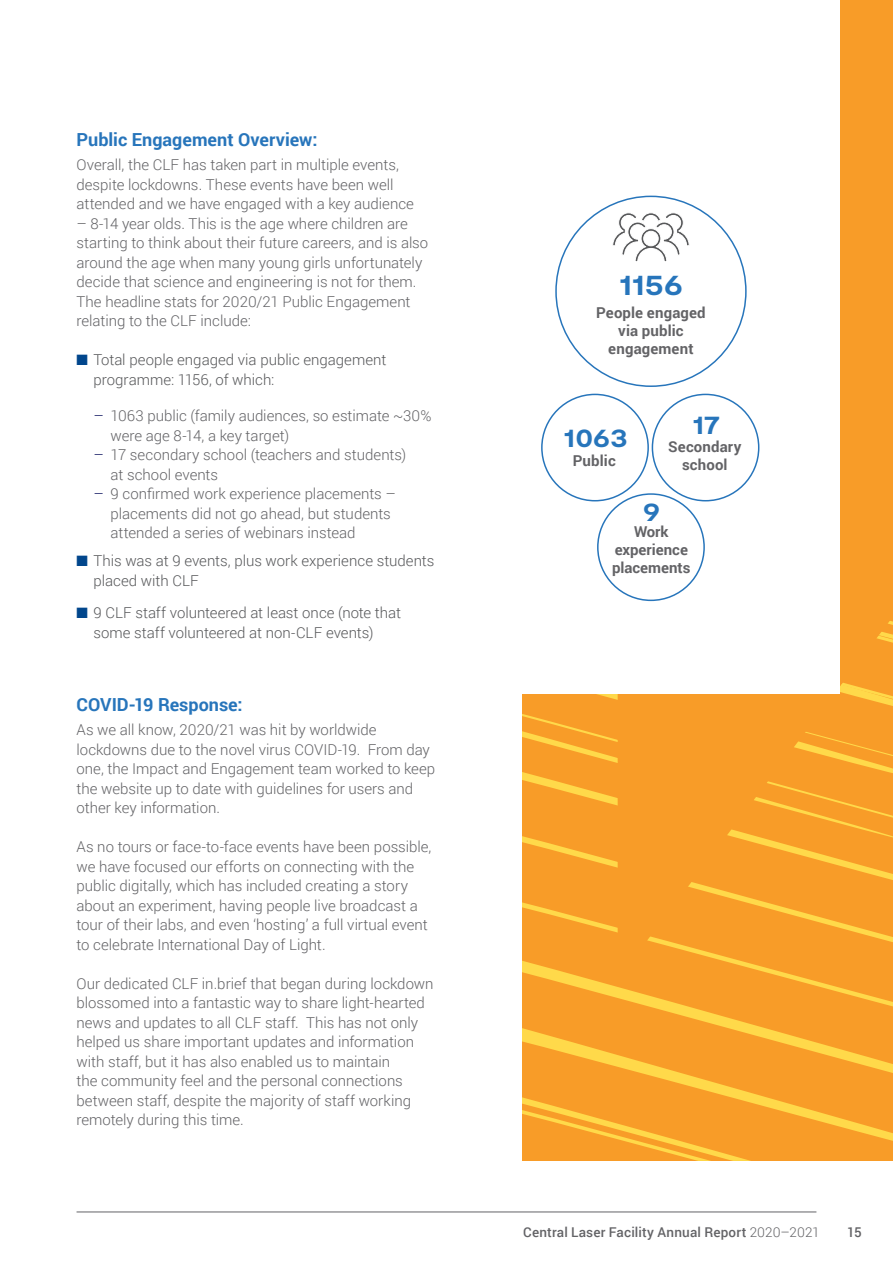
<style>
.page{position:relative;width:893px;height:1263px;background:#fff}
.page>*{position:absolute;margin:0;border:0;box-sizing:border-box;transform-origin:0 0}
.Body_Copy{font:700 expanded 30px "Moderat";color:#2775bb}
.Body_Copy-2{font:700 expanded 27px "Moderat";color:#2775bb}
.Sub_heading{font:700 18px "Roboto";color:#2775bb}
.Body_Copy-3{font:300 15px/19.5px "Roboto";color:#636366}
.t1{font:300 15px/19.5px "Roboto";color:#57585a}
.Body_Copy-4{font:700 15px/18px "Roboto";letter-spacing:.005em;color:#636366;text-align:center}
.t2{font:500 13.5px "Roboto";letter-spacing:.015em;color:#636366}
.s1{color:#01468c}
.s2{color:#141b64}
.s3{font-weight:300}
</style>
<div class="page">
<hr style="left:77px;top:1211px;width:739px;height:1px;background:#636366">
<svg style="left:522px;top:842px;width:371px;height:319px;background:#f8a32b"></svg>
<svg style="left:522px;top:737px;width:371px;height:105px;background:#f8a02a"></svg>
<svg style="left:522px;top:34px;width:371px;height:703px"></svg>
<p class="Sub_heading" style="left:77px;top:127px;width:242px">Public Engagement Overview:</p>
<p class="Body_Copy-3" style="left:77px;top:155px;width:339px">Overall, the CLF has taken part in multiple events, despite lockdowns. These events have been well attended and we have engaged with a key audience</p>
<p class="Body_Copy-3" style="left:77px;top:213px;width:353px">– 8-14 year olds. This is the age where children are starting to think about their future careers, and is also around the age when many young girls unfortunately decide that science and engineering is not for them.</p>
<p class="Body_Copy-3" style="left:77px;top:291px;width:335px">The headline stats for 2020/21 Public Engagement relating to the CLF include:</p>
<p class="t1" style="left:94px;top:350px;width:294px;text-indent:-17px"><span class="s1">■</span> Total people engaged via public engagement programme: 1156, of which:</p>
<p class="Body_Copy-3" style="left:111px;top:406px;width:322px;text-indent:-17px"><span class="s2">–</span> 1063 public (family audiences, so estimate ~30% were age 8-14, a key target)</p>
<p class="Body_Copy-3" style="left:111px;top:445px;width:297px;text-indent:-17px"><span class="s2">–</span> 17 secondary school (teachers and students) at school events</p>
<p class="Body_Copy-3" style="left:111px;top:484px;width:287px;text-indent:-17px"><span class="s2">–</span> 9 confirmed work experience placements – placements did not go ahead, but students attended a series of webinars instead</p>
<p class="t1" style="left:94px;top:551px;width:342px;text-indent:-17px"><span class="s1">■</span> This was at 9 events, plus work experience students placed with CLF</p>
<p class="t1" style="left:94px;top:602px;width:309px;text-indent:-17px"><span class="s1">■</span> 9 CLF staff volunteered at least once (note that some staff volunteered at non-CLF events)</p>
<p class="Sub_heading" style="left:77px;top:692px;width:168px">COVID-19 Response:</p>
<p class="Body_Copy-3" style="left:77px;top:719px;width:360px">As we all know, 2020/21 was hit by worldwide lockdowns due to the novel virus COVID-19. From day one, the Impact and Engagement team worked to keep the website up to date with guidelines for users and other key information.</p>
<p class="Body_Copy-3" style="left:77px;top:836px;width:356px">As no tours or face-to-face events have been possible, we have focused our efforts on connecting with the public digitally, which has included creating a story about an experiment, having people live broadcast a tour of their labs, and even ‘hosting’ a full virtual event to celebrate International Day of Light.</p>
<p class="Body_Copy-3" style="left:77px;top:973px;width:358px">Our dedicated CLF in.brief that began during lockdown blossomed into a fantastic way to share light-hearted news and updates to all CLF staff. This has not only helped us share important updates and information with staff, but it has also enabled us to maintain<br>the community feel and the personal connections between staff, despite the majority of staff working remotely during this time.</p>
<p class="Body_Copy" style="left:619px;top:267px;width:65px">1156</p>
<p class="Body_Copy-4" style="left:596px;top:303px;width:111px">People engaged via public engagement</p>
<p class="Body_Copy-2" style="left:564px;top:421px;width:66px">1063</p>
<p class="Body_Copy-4" style="left:573px;top:452px;width:44px">Public</p>
<p class="Body_Copy-2" style="left:692px;top:409px;width:29px">17</p>
<p class="Body_Copy-4" style="left:668px;top:437px;width:75px">Secondary school</p>
<p class="Body_Copy-2" style="left:643px;top:495px;width:18px">9</p>
<p class="Body_Copy-4" style="left:612px;top:522px;width:80px">Work experience placements</p>
<p class="t2" style="left:523px;top:1222px;width:298px">Central Laser Facility Annual Report <span class="s3">2020–2021</span></p>
<p class="t2" style="left:847px;top:1222px;width:16px">15</p>
</div>
